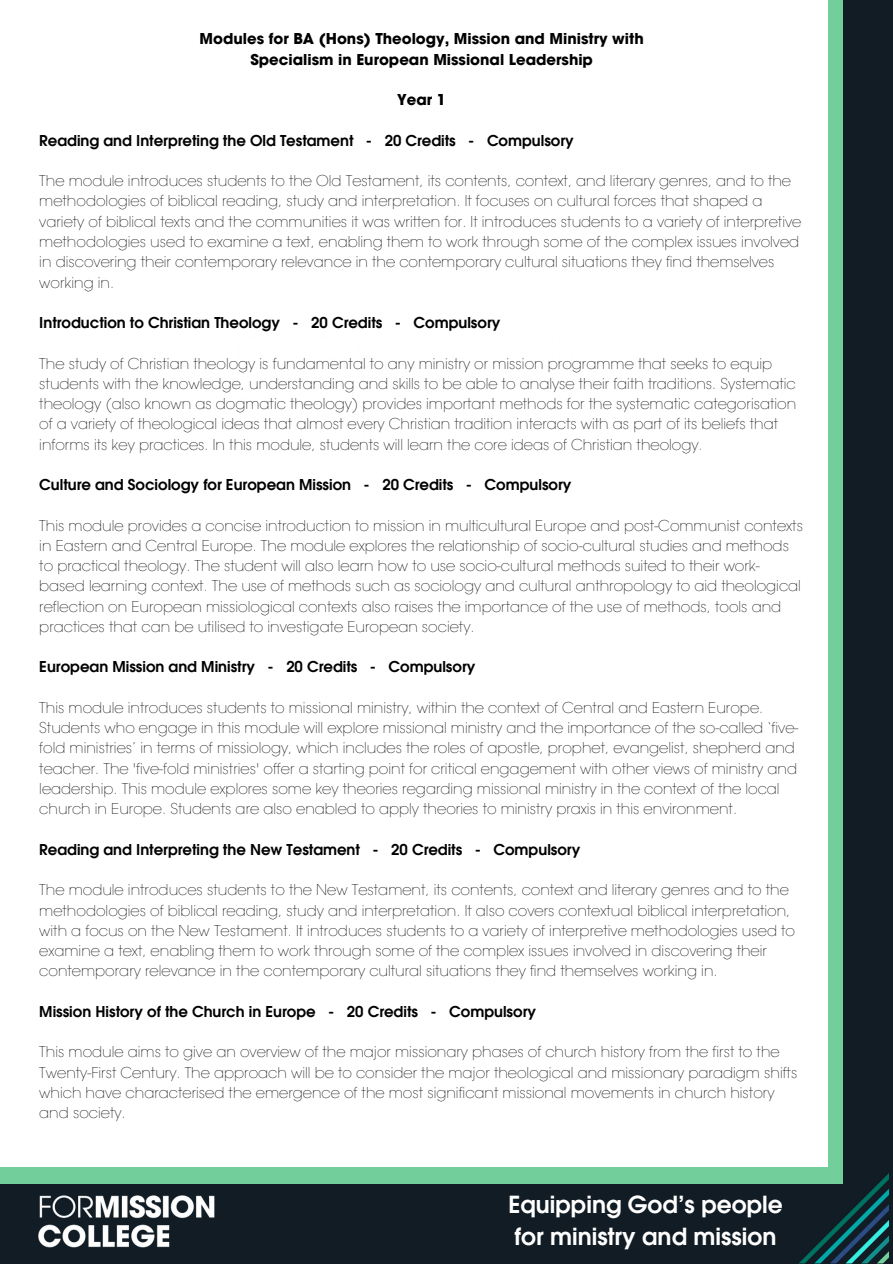
<style>
.page{position:relative;width:893px;height:1264px;background:#fff}
.page>*{position:absolute;margin:0;border:0;box-sizing:border-box;transform-origin:0 0}
.t1{font:600 23.4px/32.7px "ITC Avant Garde Std";color:#fff}
.t2{font:200 14.85px/20.2px "ITC Avant Garde Std";color:#000}
.t3{font:600 14.85px "ITC Avant Garde Std";color:#000}
.t4{font:700 14.85px/20.2px "ITC Avant Garde Std";color:#000;text-align:center}
</style>
<div class="page">
<div style="left:0;top:1167px;width:892px;height:96px;background:#72ce9b"></div>
<div style="left:828px;top:0;width:64px;height:1263px;background:#72ce9b"></div>
<div style="left:0;top:1184px;width:892px;height:79px;background:#111c24"></div>
<div style="left:843px;top:0;width:49px;height:1263px;background:#111c24"></div>
<svg style="left:799px;top:1174px;width:89px;height:89px"></svg>
<img style="left:38px;top:1195px;width:177px;height:53px">
<p class="t4" style="left:200px;top:31px;width:445px">Modules for BA (Hons) Theology, Mission and Ministry with<br>Specialism in European Missional Leadership</p>
<h2 class="t4" style="left:397px;top:91px;width:50px">Year 1</h2>
<p class="t3" style="left:39px;top:135px;width:536px">Reading and Interpreting the Old Testament - 20 Credits - Compulsory</p>
<h2 class="t2" style="left:39px;top:172px;width:763px">The module introduces students to the Old Testament, its contents, context, and literary genres, and to the methodologies of biblical reading, study and interpretation. It focuses on cultural forces that shaped a variety of biblical texts and the communities it was written for. It introduces students to a variety of interpretive methodologies used to examine a text, enabling them to work through some of the complex issues involved in discovering their contemporary relevance in the contemporary cultural situations they find themselves working in.</h2>
<p class="t3" style="left:39px;top:317px;width:462px">Introduction to Christian Theology - 20 Credits - Compulsory</p>
<h2 class="t2" style="left:39px;top:355px;width:758px">The study of Christian theology is fundamental to any ministry or mission programme that seeks to equip students with the knowledge, understanding and skills to be able to analyse their faith traditions. Systematic theology (also known as dogmatic theology) provides important methods for the systematic categorisation of a variety of theological ideas that almost every Christian tradition interacts with as part of its beliefs that informs its key practices. In this module, students will learn the core ideas of Christian theology.</h2>
<p class="t3" style="left:39px;top:479px;width:533px">Culture and Sociology for European Mission - 20 Credits - Compulsory</p>
<h2 class="t2" style="left:39px;top:517px;width:765px">This module provides a concise introduction to mission in multicultural Europe and post-Communist contexts in Eastern and Central Europe. The module explores the relationship of socio-cultural studies and methods to practical theology. The student will also learn how to use socio-cultural methods suited to their work&shy;based learning context. The use of methods such as sociology and cultural anthropology to aid theological reflection on European missiological contexts also raises the importance of the use of methods, tools and practices that can be utilised to investigate European society.</h2>
<p class="t3" style="left:39px;top:661px;width:437px">European Mission and Ministry - 20 Credits - Compulsory</p>
<h2 class="t2" style="left:39px;top:699px;width:760px">This module introduces students to missional ministry, within the context of Central and Eastern Europe.<br>Students who engage in this module will explore missional ministry and the importance of the so-called ‘five&shy;fold ministries’ in terms of missiology, which includes the roles of apostle, prophet, evangelist, shepherd and teacher. The 'five-fold ministries' offer a starting point for critical engagement with other views of ministry and leadership. This module explores some key theories regarding missional ministry in the context of the local church in Europe. Students are also enabled to apply theories to ministry praxis in this environment.</h2>
<p class="t3" style="left:39px;top:843px;width:542px">Reading and Interpreting the New Testament - 20 Credits - Compulsory</p>
<p class="t2" style="left:39px;top:881px;width:757px">The module introduces students to the New Testament, its contents, context and literary genres and to the methodologies of biblical reading, study and interpretation. It also covers contextual biblical interpretation, with a focus on the New Testament. It introduces students to a variety of interpretive methodologies used to examine a text, enabling them to work through some of the complex issues involved in discovering their contemporary relevance in the contemporary cultural situations they find themselves working in.</p>
<p class="t3" style="left:39px;top:1005px;width:498px">Mission History of the Church in Europe - 20 Credits - Compulsory</p>
<h1 class="t2" style="left:39px;top:1043px;width:759px">This module aims to give an overview of the major missionary phases of church history from the first to the Twenty-First Century. The approach will be to consider the major theological and missionary paradigm shifts which have characterised the emergence of the most significant missional movements in church history and society.</h1>
<h2 class="t1" style="left:508px;top:1190px;width:276px">Equipping God’s people for ministry and mission</h2>
</div>
